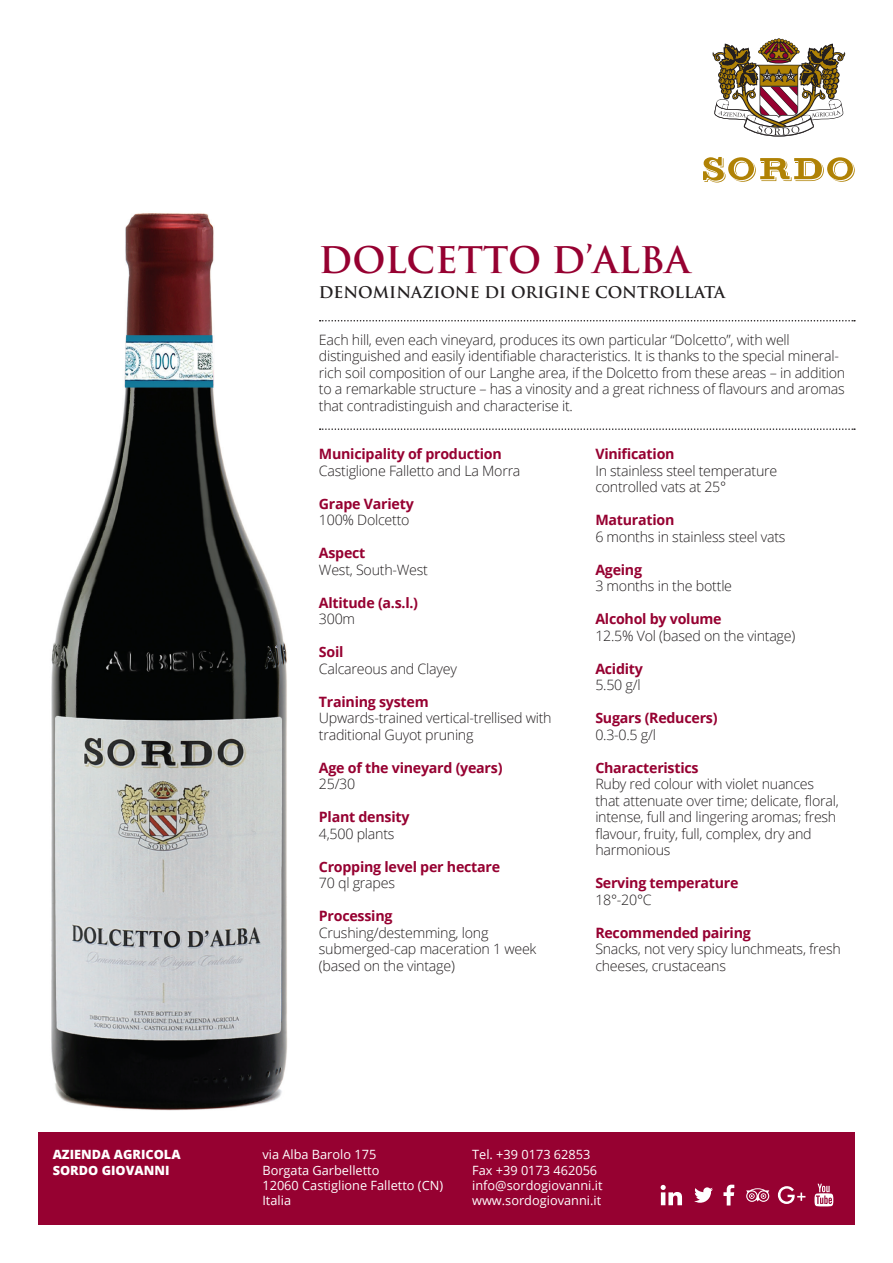
<style>
.page{position:relative;width:893px;height:1263px;background:#fff}
.page>*{position:absolute;margin:0;border:0;box-sizing:border-box;transform-origin:0 0}
.t1{font:700 35.7px "Trajan Pro";color:#960131}
.t2{font:700 15.75px "Trajan Pro";color:#231f20}
.t3{font:300 14.25px/16.5px "Open Sans";letter-spacing:-.02em;color:#231f20}
.t4{font:700 14.25px "Open Sans";letter-spacing:-.02em;color:#960131}
.t5{font:12.75px/15.3px "Open Sans";color:#fff}
.t6{font:800 12.75px/15.3px "Open Sans";color:#fff}
</style>
<div class="page">
<svg style="left:712px;top:38px;width:134px;height:99px"></svg>
<svg style="left:703px;top:157px;width:152px;height:25px"></svg>
<div style="left:38px;top:1132px;width:817px;height:93px;background:#960131"></div>
<svg style="left:723px;top:1184px;width:11px;height:21px"></svg>
<svg style="left:814px;top:1184px;width:19px;height:22px"></svg>
<svg style="left:694px;top:1187px;width:19px;height:16px"></svg>
<svg style="left:661px;top:1185px;width:21px;height:20px"></svg>
<svg style="left:778px;top:1186px;width:27px;height:18px"></svg>
<svg style="left:746px;top:1188px;width:23px;height:14px"></svg>
<svg style="left:320px;top:320px;width:535px;height:1px"></svg>
<svg style="left:320px;top:428px;width:535px;height:2px"></svg>
<img style="left:51px;top:213px;width:237px;height:898px">
<h1 class="t1" style="left:319px;top:238px;width:373px">DOLCETTO D’ALBA</h1>
<p class="t2" style="left:319px;top:282px;width:408px">DENOMINAZIONE DI ORIGINE CONTROLLATA</p>
<p class="t3" style="left:319px;top:331px;width:528px">Each hill, even each vineyard, produces its own particular “Dolcetto”, with well distinguished and easily identifiable characteristics. It is thanks to the special mineral&shy;rich soil composition of our Langhe area, if the Dolcetto from these areas – in addition to a remarkable structure – has a vinosity and a great richness of flavours and aromas that contradistinguish and characterise it.</p>
<p class="t4" style="left:319px;top:444px;width:184px">Municipality of production</p>
<p class="t3" style="left:319px;top:462px;width:203px">Castiglione Falletto and La Morra</p>
<p class="t4" style="left:319px;top:494px;width:96px">Grape Variety</p>
<p class="t3" style="left:319px;top:511px;width:92px">100% Dolcetto</p>
<p class="t4" style="left:319px;top:543px;width:48px">Aspect</p>
<p class="t3" style="left:319px;top:561px;width:111px">West, South-West</p>
<p class="t4" style="left:319px;top:593px;width:101px">Altitude (a.s.l.)</p>
<p class="t3" style="left:319px;top:610px;width:38px">300m</p>
<p class="t4" style="left:319px;top:642px;width:26px">Soil</p>
<p class="t3" style="left:319px;top:660px;width:139px">Calcareous and Clayey</p>
<p class="t4" style="left:319px;top:692px;width:111px">Training system</p>
<p class="t3" style="left:319px;top:710px;width:234px">Upwards-trained vertical-trellised with traditional Guyot pruning</p>
<p class="t4" style="left:319px;top:758px;width:185px">Age of the vineyard (years)</p>
<p class="t3" style="left:319px;top:776px;width:38px">25/30</p>
<p class="t4" style="left:319px;top:807px;width:92px">Plant density</p>
<p class="t3" style="left:319px;top:825px;width:77px">4,500 plants</p>
<p class="t4" style="left:319px;top:857px;width:183px">Cropping level per hectare</p>
<p class="t3" style="left:319px;top:875px;width:78px">70 ql grapes</p>
<p class="t4" style="left:319px;top:906px;width:75px">Processing</p>
<p class="t3" style="left:319px;top:924px;width:219px">Crushing/destemming, long submerged-cap maceration 1 week (based on the vintage)</p>
<p class="t4" style="left:595px;top:444px;width:81px">Vinification</p>
<p class="t3" style="left:595px;top:462px;width:184px">In stainless steel temperature controlled vats at 25°</p>
<p class="t4" style="left:595px;top:510px;width:81px">Maturation</p>
<p class="t3" style="left:595px;top:528px;width:192px">6 months in stainless steel vats</p>
<p class="t4" style="left:595px;top:560px;width:48px">Ageing</p>
<p class="t3" style="left:595px;top:578px;width:138px">3 months in the bottle</p>
<p class="t4" style="left:595px;top:609px;width:128px">Alcohol by volume</p>
<p class="t3" style="left:595px;top:627px;width:201px">12.5% Vol (based on the vintage)</p>
<p class="t4" style="left:595px;top:659px;width:49px">Acidity</p>
<p class="t3" style="left:595px;top:677px;width:47px">5.50 g/l</p>
<p class="t4" style="left:595px;top:708px;width:124px">Sugars (Reducers)</p>
<p class="t3" style="left:595px;top:726px;width:62px">0.3-0.5 g/l</p>
<p class="t4" style="left:595px;top:758px;width:105px">Characteristics</p>
<p class="t3" style="left:595px;top:776px;width:245px">Ruby red colour with violet nuances that attenuate over time; delicate, floral, intense, full and lingering aromas; fresh flavour, fruity, full, complex, dry and harmonious</p>
<p class="t4" style="left:595px;top:873px;width:145px">Serving temperature</p>
<p class="t3" style="left:595px;top:891px;width:58px">18°-20°C</p>
<p class="t4" style="left:595px;top:923px;width:157px">Recommended pairing</p>
<p class="t3" style="left:595px;top:941px;width:247px">Snacks, not very spicy lunchmeats, fresh cheeses, crustaceans</p>
<p class="t6" style="left:53px;top:1146px;width:129px">AZIENDA AGRICOLA<br>SORDO GIOVANNI</p>
<p class="t5" style="left:262px;top:1147px;width:182px">via Alba Barolo 175<br>Borgata Garbelletto<br>12060 Castiglione Falletto (CN)<br>Italia</p>
<p class="t5" style="left:472px;top:1147px;width:132px">Tel. +39 0173 62853<br>Fax +39 0173 462056 info@sordogiovanni.it www.sordogiovanni.it</p>
</div>
